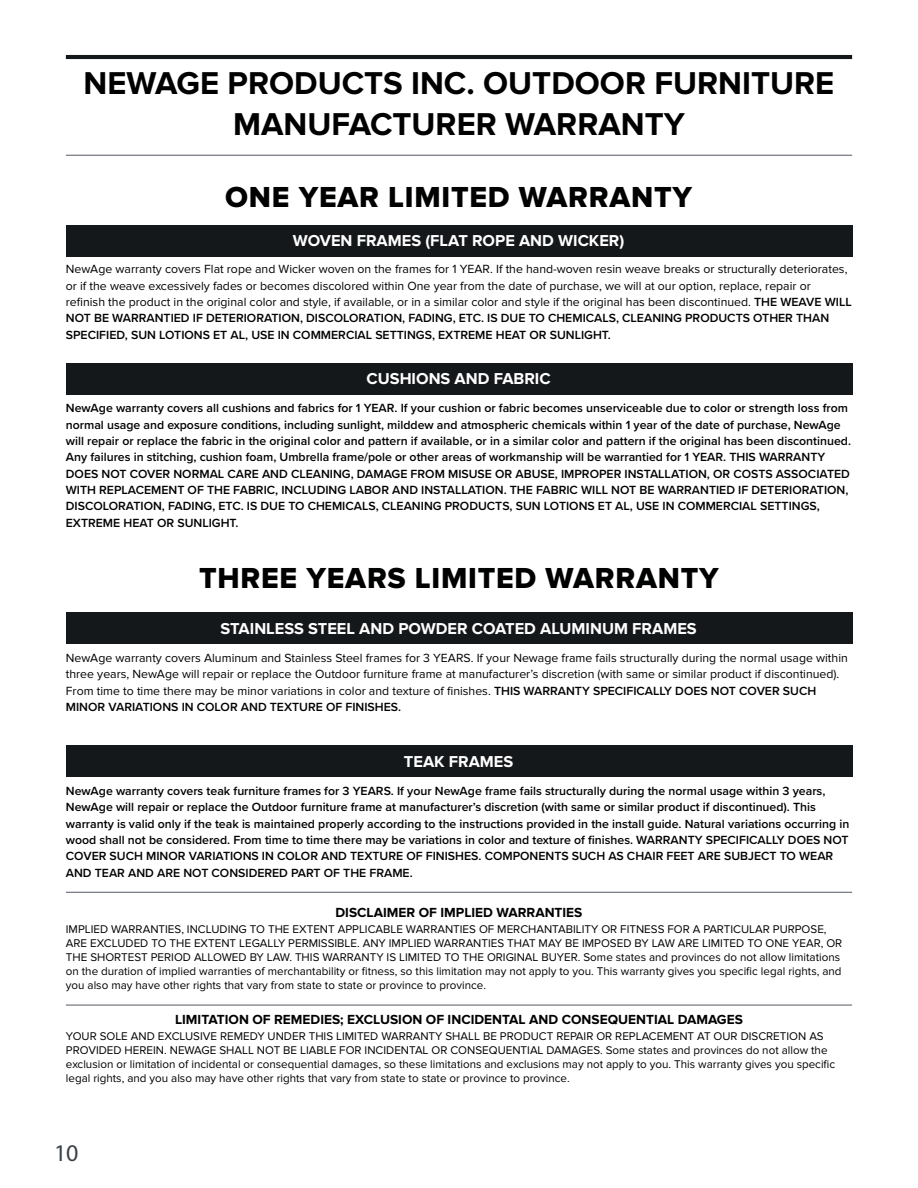
<style>
.page{position:relative;width:918px;height:1188px;background:#fff}
.page>*{position:absolute;margin:0;border:0;box-sizing:border-box;transform-origin:0 0}
.t1{font:700 32.7px/41px "Proxima Nova";color:#000;text-align:center}
.t2{font:30px "Proxima Nova Extrabld";letter-spacing:.025em;color:#000101}
.t3{font:24px "Myriad Pro";color:#3a4148}
.t4{font:700 16.35px "Proxima Nova";color:#fff}
.t5{font:700 13.65px "Proxima Nova";color:#000}
.t6{font:600 12.3px/16.4px "Proxima Nova";color:#000}
.t7{font:12.3px/16.4px "Proxima Nova";color:#000}
.t8{font:11.55px/14px "Proxima Nova";color:#000}
.s1{font-weight:600}
</style>
<div class="page">
<hr style="left:66px;top:1005px;width:786px;height:1px;background:#545962">
<hr style="left:66px;top:892px;width:786px;height:1px;background:#545962">
<div style="left:66px;top:613px;width:786px;height:31px;background:#15181b"></div>
<div style="left:66px;top:363px;width:786px;height:31px;background:#15181b"></div>
<div style="left:66px;top:746px;width:786px;height:31px;background:#15181b"></div>
<hr style="left:66px;top:155px;width:786px;height:1px;background:#545962">
<hr style="left:66px;top:55px;width:786px;height:4px;background:#15181b">
<div style="left:66px;top:225px;width:786px;height:32px;background:#15181b"></div>
<h1 class="t1" style="left:84px;top:64px;width:752px">NEWAGE PRODUCTS INC. OUTDOOR FURNITURE<br>MANUFACTURER WARRANTY</h1>
<h2 class="t2" style="left:225px;top:180px;width:469px">ONE YEAR LIMITED WARRANTY</h2>
<h3 class="t4" style="left:293px;top:231px;width:333px">WOVEN FRAMES (FLAT ROPE AND WICKER)</h3>
<p class="t7" style="left:66px;top:261px;width:787px">NewAge warranty covers Flat rope and Wicker woven on the frames for 1 YEAR. If the hand-woven resin weave breaks or structurally deteriorates, or if the weave excessively fades or becomes discolored within One year from the date of purchase, we will at our option, replace, repair or refinish the product in the original color and style, if available, or in a similar color and style if the original has been discontinued. <span class="s1">THE WEAVE WILL NOT BE WARRANTIED IF DETERIORATION, DISCOLORATION, FADING, ETC. IS DUE TO CHEMICALS, CLEANING PRODUCTS OTHER THAN SPECIFIED, SUN LOTIONS ET AL, USE IN COMMERCIAL SETTINGS, EXTREME HEAT OR SUNLIGHT.</span></p>
<h3 class="t4" style="left:367px;top:369px;width:186px">CUSHIONS AND FABRIC</h3>
<p class="t6" style="left:66px;top:400px;width:787px">NewAge warranty covers all cushions and fabrics for 1 YEAR. If your cushion or fabric becomes unserviceable due to color or strength loss from normal usage and exposure conditions, including sunlight, milddew and atmospheric chemicals within 1 year of the date of purchase, NewAge will repair or replace the fabric in the original color and pattern if available, or in a similar color and pattern if the original has been discontinued.<br>Any failures in stitching, cushion foam, Umbrella frame/pole or other areas of workmanship will be warrantied for 1 YEAR. THIS WARRANTY DOES NOT COVER NORMAL CARE AND CLEANING, DAMAGE FROM MISUSE OR ABUSE, IMPROPER INSTALLATION, OR COSTS ASSOCIATED WITH REPLACEMENT OF THE FABRIC, INCLUDING LABOR AND INSTALLATION. THE FABRIC WILL NOT BE WARRANTIED IF DETERIORATION, DISCOLORATION, FADING, ETC. IS DUE TO CHEMICALS, CLEANING PRODUCTS, SUN LOTIONS ET AL, USE IN COMMERCIAL SETTINGS, EXTREME HEAT OR SUNLIGHT.</p>
<h2 class="t2" style="left:199px;top:561px;width:521px">THREE YEARS LIMITED WARRANTY</h2>
<h3 class="t4" style="left:221px;top:619px;width:478px">STAINLESS STEEL AND POWDER COATED ALUMINUM FRAMES</h3>
<p class="t7" style="left:66px;top:650px;width:784px">NewAge warranty covers Aluminum and Stainless Steel frames for 3 YEARS. If your Newage frame fails structurally during the normal usage within three years, NewAge will repair or replace the Outdoor furniture frame at manufacturer’s discretion (with same or similar product if discontinued).<br>From time to time there may be minor variations in color and texture of finishes. <span class="s1">THIS WARRANTY SPECIFICALLY DOES NOT COVER SUCH MINOR VARIATIONS IN COLOR AND TEXTURE OF FINISHES.</span></p>
<h3 class="t4" style="left:404px;top:752px;width:111px">TEAK FRAMES</h3>
<p class="t6" style="left:66px;top:782px;width:785px">NewAge warranty covers teak furniture frames for 3 YEARS. If your NewAge frame fails structurally during the normal usage within 3 years, NewAge will repair or replace the Outdoor furniture frame at manufacturer’s discretion (with same or similar product if discontinued). This warranty is valid only if the teak is maintained properly according to the instructions provided in the install guide. Natural variations occurring in wood shall not be considered. From time to time there may be variations in color and texture of finishes. WARRANTY SPECIFICALLY DOES NOT COVER SUCH MINOR VARIATIONS IN COLOR AND TEXTURE OF FINISHES. COMPONENTS SUCH AS CHAIR FEET ARE SUBJECT TO WEAR AND TEAR AND ARE NOT CONSIDERED PART OF THE FRAME.</p>
<p class="t5" style="left:336px;top:904px;width:248px">DISCLAIMER OF IMPLIED WARRANTIES</p>
<p class="t8" style="left:66px;top:922px;width:778px">IMPLIED WARRANTIES, INCLUDING TO THE EXTENT APPLICABLE WARRANTIES OF MERCHANTABILITY OR FITNESS FOR A PARTICULAR PURPOSE, ARE EXCLUDED TO THE EXTENT LEGALLY PERMISSIBLE. ANY IMPLIED WARRANTIES THAT MAY BE IMPOSED BY LAW ARE LIMITED TO ONE YEAR, OR THE SHORTEST PERIOD ALLOWED BY LAW. THIS WARRANTY IS LIMITED TO THE ORIGINAL BUYER. Some states and provinces do not allow limitations on the duration of implied warranties of merchantability or fitness, so this limitation may not apply to you. This warranty gives you specific legal rights, and you also may have other rights that vary from state to state or province to province.</p>
<p class="t5" style="left:175px;top:1012px;width:569px">LIMITATION OF REMEDIES; EXCLUSION OF INCIDENTAL AND CONSEQUENTIAL DAMAGES</p>
<p class="t8" style="left:66px;top:1030px;width:771px">YOUR SOLE AND EXCLUSIVE REMEDY UNDER THIS LIMITED WARRANTY SHALL BE PRODUCT REPAIR OR REPLACEMENT AT OUR DISCRETION AS PROVIDED HEREIN. NEWAGE SHALL NOT BE LIABLE FOR INCIDENTAL OR CONSEQUENTIAL DAMAGES. Some states and provinces do not allow the exclusion or limitation of incidental or consequential damages, so these limitations and exclusions may not apply to you. This warranty gives you specific legal rights, and you also may have other rights that vary from state to state or province to province.</p>
<h3 class="t3" style="left:54px;top:1138px;width:26px">10</h3>
</div>
